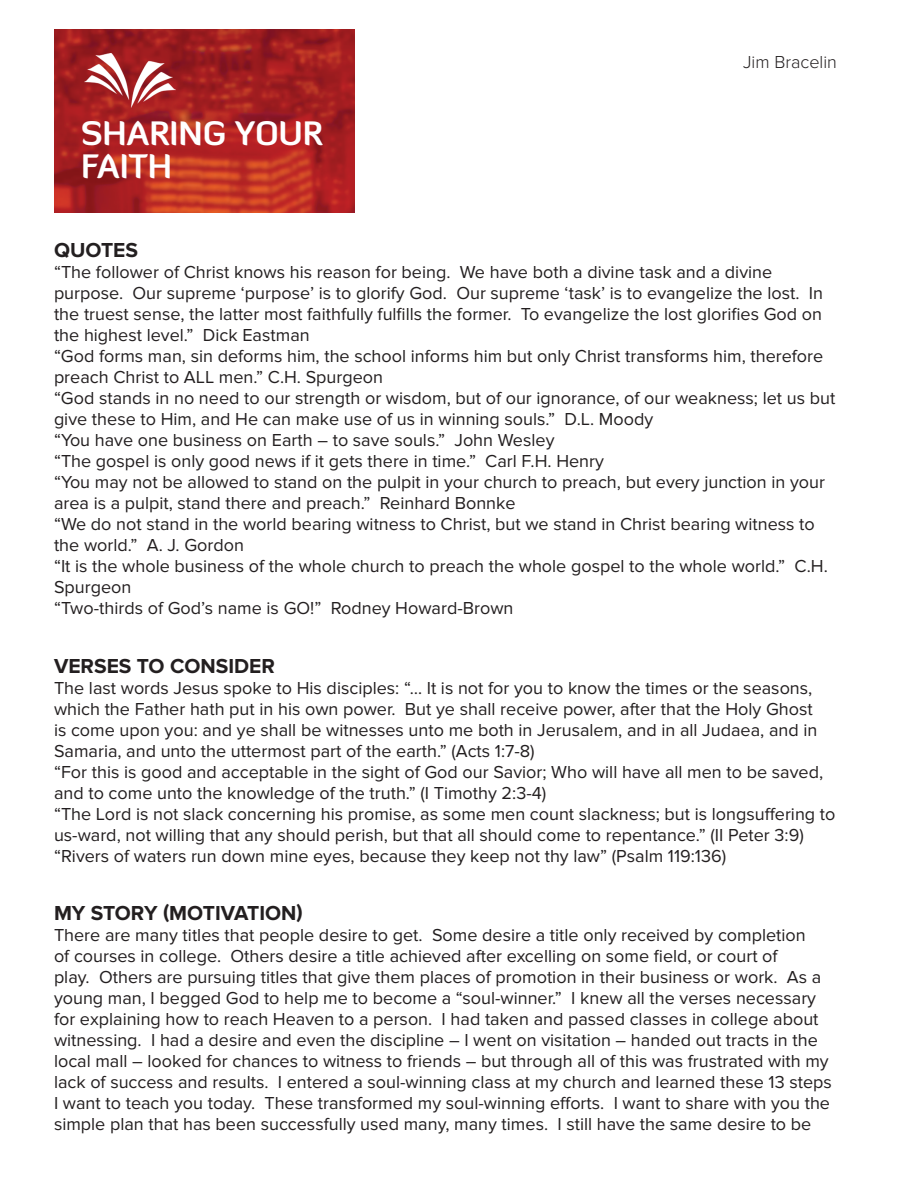
<style>
.page{position:relative;width:918px;height:1188px;background:#fff}
.page>*{position:absolute;margin:0;border:0;box-sizing:border-box;transform-origin:0 0}
.Session_Title{font:700 33px "Diavlo";color:#fff}
.Body_Header_BOLD{font:700 21px "Proxima Nova";color:#231f20}
.t1{font:18px/21px "Proxima Nova";color:#231f20}
.t2{font:300 18px "Proxima Nova";color:#231f20}
</style>
<div class="page">
<img style="left:54px;top:29px;width:300px;height:184px">
<img style="left:84px;top:54px;width:91px;height:53px">
<p class="Session_Title" style="left:81px;top:112px;width:243px">SHARING YOUR</p>
<p class="Session_Title" style="left:81px;top:145px;width:93px">FAITH</p>
<p class="t2" style="left:743px;top:52px;width:95px">Jim Bracelin</p>
<p class="Body_Header_BOLD" style="left:54px;top:238px;width:86px">QUOTES</p>
<p class="t1" style="left:54px;top:262px;width:771px">“The follower of Christ knows his reason for being. We have both a divine task and a divine purpose. Our supreme ‘purpose’ is to glorify God. Our supreme ‘task’ is to evangelize the lost. In the truest sense, the latter most faithfully fulfills the former. To evangelize the lost glorifies God on the highest level.” Dick Eastman</p>
<p class="t1" style="left:54px;top:346px;width:771px">“God forms man, sin deforms him, the school informs him but only Christ transforms him, therefore preach Christ to ALL men.” C.H. Spurgeon</p>
<p class="t1" style="left:54px;top:388px;width:783px">“God stands in no need to our strength or wisdom, but of our ignorance, of our weakness; let us but give these to Him, and He can make use of us in winning souls.” D.L. Moody</p>
<p class="t1" style="left:54px;top:430px;width:502px">“You have one business on Earth – to save souls.” John Wesley</p>
<p class="t1" style="left:54px;top:451px;width:551px">“The gospel is only good news if it gets there in time.” Carl F.H. Henry</p>
<p class="t1" style="left:54px;top:472px;width:772px">“You may not be allowed to stand on the pulpit in your church to preach, but every junction in your area is a pulpit, stand there and preach.” Reinhard Bonnke</p>
<p class="t1" style="left:54px;top:514px;width:762px">“We do not stand in the world bearing witness to Christ, but we stand in Christ bearing witness to the world.” A. J. Gordon</p>
<p class="t1" style="left:54px;top:556px;width:775px">“It is the whole business of the whole church to preach the whole gospel to the whole world.” C.H.<br>Spurgeon</p>
<p class="t1" style="left:54px;top:598px;width:461px">“Two-thirds of God’s name is GO!” Rodney Howard-Brown</p>
<p class="Body_Header_BOLD" style="left:54px;top:654px;width:223px">VERSES TO CONSIDER</p>
<p class="t1" style="left:54px;top:678px;width:765px">The last words Jesus spoke to His disciples: “… It is not for you to know the times or the seasons, which the Father hath put in his own power. But ye shall receive power, after that the Holy Ghost is come upon you: and ye shall be witnesses unto me both in Jerusalem, and in all Judaea, and in Samaria, and unto the uttermost part of the earth.” (Acts 1:7-8)</p>
<p class="t1" style="left:54px;top:762px;width:771px">“For this is good and acceptable in the sight of God our Savior; Who will have all men to be saved, and to come unto the knowledge of the truth.” (I Timothy 2:3-4)</p>
<p class="t1" style="left:54px;top:804px;width:783px">“The Lord is not slack concerning his promise, as some men count slackness; but is longsuffering to us-ward, not willing that any should perish, but that all should come to repentance.” (II Peter 3:9)</p>
<p class="t1" style="left:54px;top:846px;width:674px">“Rivers of waters run down mine eyes, because they keep not thy law” (Psalm 119:136)</p>
<p class="Body_Header_BOLD" style="left:54px;top:901px;width:250px">MY STORY (MOTIVATION)</p>
<p class="t1" style="left:54px;top:925px;width:779px">There are many titles that people desire to get. Some desire a title only received by completion<br>of courses in college. Others desire a title achieved after excelling on some field, or court of<br>play. Others are pursuing titles that give them places of promotion in their business or work. As a young man, I begged God to help me to become a “soul-winner.” I knew all the verses necessary for explaining how to reach Heaven to a person. I had taken and passed classes in college about witnessing. I had a desire and even the discipline – I went on visitation – handed out tracts in the local mall – looked for chances to witness to friends – but through all of this was frustrated with my lack of success and results. I entered a soul-winning class at my church and learned these 13 steps I want to teach you today. These transformed my soul-winning efforts. I want to share with you the simple plan that has been successfully used many, many times. I still have the same desire to be</p>
</div>
